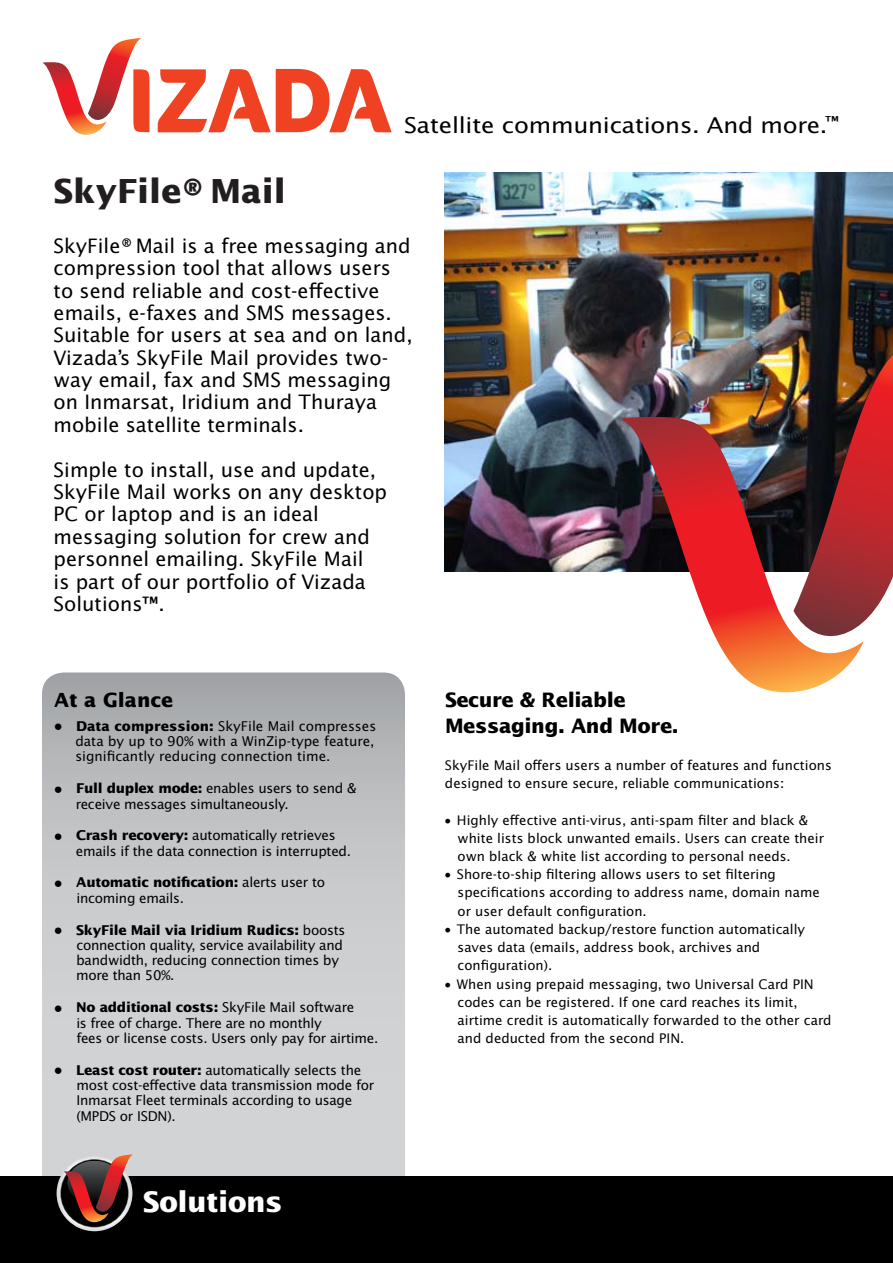
<style>
.page{position:relative;width:893px;height:1263px;background:#fff}
.page>*{position:absolute;margin:0;border:0;box-sizing:border-box;transform-origin:0 0}
.t1{font:700 33.15px "Lucida Sans";color:#221e1f}
.t2{font:700 28.35px "Lucida Sans";letter-spacing:-.02em;color:#fff}
.t3{font:21.75px "Lucida Sans";letter-spacing:-.01em;color:#000;scale:1.11 1}
.t4{font:19.95px/22.4px "Lucida Sans";color:#000}
.t5{font:700 19.95px/26.5px "Lucida Sans";letter-spacing:-.02em;color:#000}
.t6{font:700 19.5px "Lucida Sans";color:#000}
.t7{font:13.5px/15.3px "Lucida Sans";letter-spacing:-.02em;color:#000}
.t8{font:13.5px/15.3px "Lucida Sans";color:#000}
.t9{font:13.2px/18.3px "Lucida Sans";color:#000}
.s1{font-weight:700}
</style>
<div class="page">
<img style="left:444px;top:172px;width:449px;height:399px">
<svg style="left:42px;top:672px;width:363px;height:504px;background:#c4c6c8"></svg>
<svg style="left:43px;top:38px;width:106px;height:97px"></svg>
<svg style="left:158px;top:69px;width:234px;height:63px"></svg>
<svg style="left:623px;top:417px;width:236px;height:275px"></svg>
<svg style="left:793px;top:355px;width:100px;height:296px;background:#893d3b"></svg>
<div style="left:0;top:1176px;width:893px;height:87px;background:#000"></div>
<img style="left:57px;top:1155px;width:76px;height:76px">
<div style="left:61px;top:1160px;width:67px;height:67px;background:#000;border-radius:50%"></div>
<svg style="left:64px;top:1154px;width:68px;height:68px"></svg>
<h3 class="t3" style="left:404px;top:112px;width:393px">Satellite communications. And more.<sup>™</sup></h3>
<h1 class="t1" style="left:54px;top:171px;width:234px">SkyFile® Mail</h1>
<p class="t4" style="left:54px;top:234px;width:361px">SkyFile® Mail is a free messaging and compression tool that allows users to send reliable and cost-effective emails, e-faxes and SMS messages.<br>Suitable for users at sea and on land, Vizada’s SkyFile Mail provides two&shy;way email, fax and SMS messaging on Inmarsat, Iridium and Thuraya mobile satellite terminals.</p>
<h3 class="t4" style="left:54px;top:458px;width:335px">Simple to install, use and update,<br>SkyFile Mail works on any desktop<br>PC or laptop and is an ideal messaging solution for crew and personnel emailing. SkyFile Mail<br>is part of our portfolio of Vizada<br>Solutions™.</h3>
<h3 class="t6" style="left:54px;top:688px;width:121px">At a Glance</h3>
<p class="t8" style="left:75px;top:718px;width:302px;text-indent:-21px">• <span class="s1">Data compression:</span> SkyFile Mail compresses data by up to 90% with a WinZip-type feature, significantly reducing connection time.</p>
<p class="t7" style="left:76px;top:780px;width:282px;text-indent:-22px">• <span class="s1">Full duplex mode:</span> enables users to send &amp; receive messages simultaneously.</p>
<p class="t7" style="left:76px;top:827px;width:277px;text-indent:-22px">• <span class="s1">Crash recovery:</span> automatically retrieves emails if the data connection is interrupted.</p>
<p class="t7" style="left:76px;top:874px;width:250px;text-indent:-22px">• <span class="s1">Automatic notification:</span> alerts user to incoming emails.</p>
<p class="t7" style="left:76px;top:922px;width:271px;text-indent:-22px">• <span class="s1">SkyFile Mail via Iridium Rudics:</span> boosts connection quality, service availability and bandwidth, reducing connection times by more than 50%.</p>
<p class="t7" style="left:76px;top:999px;width:304px;text-indent:-22px">• <span class="s1">No additional costs:</span> SkyFile Mail software<br>is free of charge. There are no monthly<br>fees or license costs. Users only pay for airtime.</p>
<p class="t7" style="left:76px;top:1062px;width:299px;text-indent:-22px">• <span class="s1">Least cost router:</span> automatically selects the most cost-effective data transmission mode for Inmarsat Fleet terminals according to usage (MPDS or ISDN).</p>
<h2 class="t2" style="left:143px;top:1184px;width:142px">Solutions</h2>
<h3 class="t5" style="left:445px;top:686px;width:235px">Secure &amp; Reliable<br>Messaging. And More.</h3>
<p class="t9" style="left:445px;top:755px;width:388px">SkyFile Mail offers users a number of features and functions designed to ensure secure, reliable communications:</p>
<p class="t9" style="left:458px;top:810px;width:368px;text-indent:-13px">• Highly effective anti-virus, anti-spam filter and black &amp; white lists block unwanted emails. Users can create their own black &amp; white list according to personal needs.</p>
<p class="t9" style="left:458px;top:865px;width:364px;text-indent:-13px">• Shore-to-ship filtering allows users to set filtering specifications according to address name, domain name or user default configuration.</p>
<p class="t9" style="left:458px;top:920px;width:349px;text-indent:-13px">• The automated backup/restore function automatically saves data (emails, address book, archives and configuration).</p>
<p class="t9" style="left:458px;top:974px;width:376px;text-indent:-13px">• When using prepaid messaging, two Universal Card PIN codes can be registered. If one card reaches its limit, airtime credit is automatically forwarded to the other card and deducted from the second PIN.</p>
</div>
